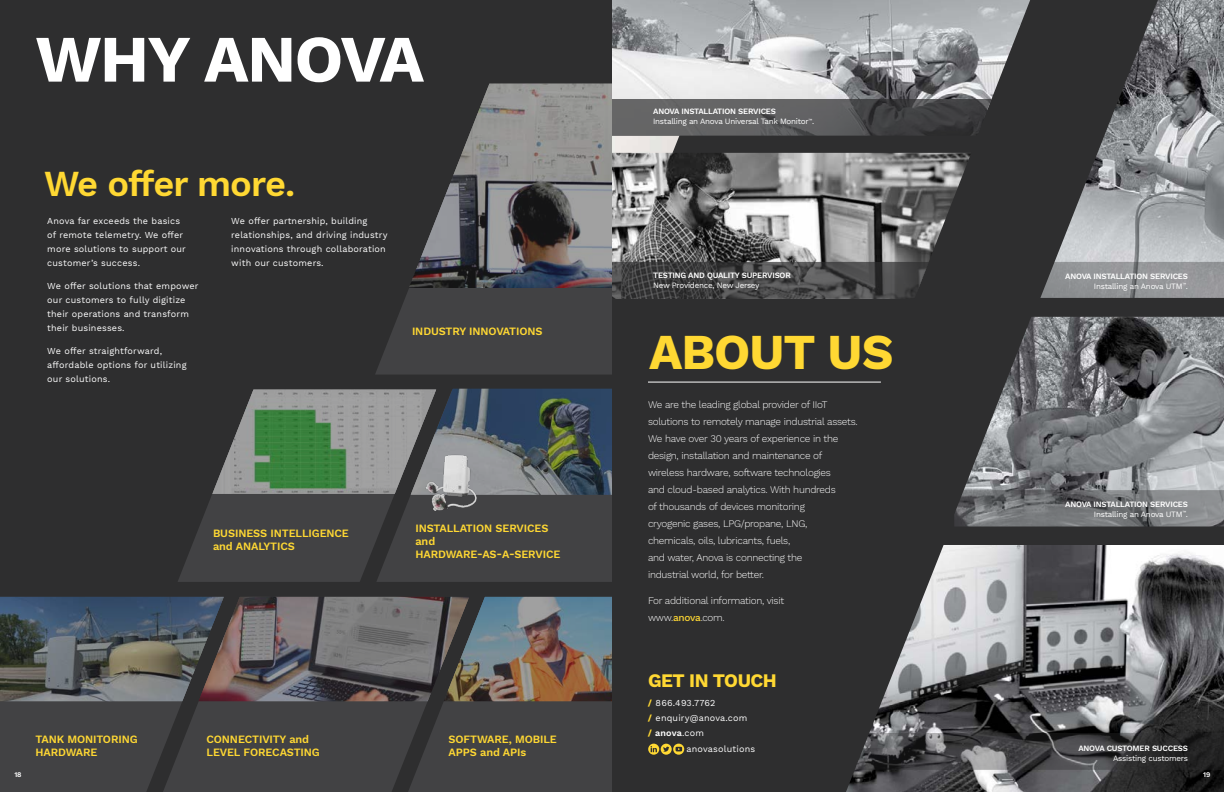
<style>
.page{position:relative;width:1224px;height:792px;background:#fff}
.page>*{position:absolute;margin:0;border:0;box-sizing:border-box;transform-origin:0 0}
.t1{font:700 66.3px "Work Sans";letter-spacing:-.025em;color:#fff}
.t2{font:700 49.3px "Work Sans";letter-spacing:-.02em;color:#ffd833}
.t3{font:600 36px "Work Sans";letter-spacing:-.035em;color:#ffd833}
.t4{font:700 18.8px "Work Sans";letter-spacing:-.025em;color:#ffd833}
.t5{font:600 11px/13px "Work Sans";letter-spacing:-.01em;color:#ffd833}
.t6{font:300 10px/17px "Work Sans";letter-spacing:-.025em;color:#fff}
.t7{font:9px/14px "Work Sans";letter-spacing:.02em;color:#fff}
.t8{font:600 8px/10px "Work Sans";letter-spacing:-.025em;color:#fff;text-align:right}
.t9{font:8px/10px "Work Sans";letter-spacing:-.03em;color:#fff}
.t10{font:600 7px "Work Sans";color:#fff}
.s1{font-weight:600}
.s2{font-weight:500;color:#ffd833}
.s3{font-weight:700;color:#ffd833}
.s4{font-weight:400}
</style>
<div class="page">
<div style="left:0;top:0;width:621px;height:792px;background:#2e2e2f"></div>
<div style="left:612px;top:0;width:612px;height:792px;background:#2e2e2f"></div>
<div style="left:224px;top:701px;width:184px;height:91px;background:#424244"></div>
<svg style="left:0;top:701px;width:224px;height:91px;background:#404042"></svg>
<svg style="left:408px;top:701px;width:204px;height:91px;background:#404042"></svg>
<svg style="left:178px;top:495px;width:198px;height:87px;background:#3f3f41"></svg>
<svg style="left:375px;top:288px;width:237px;height:87px;background:#404042"></svg>
<div style="left:376px;top:495px;width:236px;height:87px;background:#424244"></div>
<img style="left:612px;top:136px;width:68px;height:17px">
<img style="left:0;top:597px;width:612px;height:104px">
<svg style="left:409px;top:84px;width:203px;height:204px"></svg>
<svg style="left:212px;top:389px;width:400px;height:106px;background:#63736d"></svg>
<img style="left:423px;top:453px;width:57px;height:60px">
<hr style="left:648px;top:382px;width:233px;height:1px;background:#fff">
<svg style="left:648px;top:744px;width:36px;height:11px"></svg>
<img style="left:846px;top:545px;width:378px;height:247px">
<img style="left:964px;top:317px;width:260px;height:173px">
<svg style="left:854px;top:733px;width:370px;height:37px"></svg>
<svg style="left:954px;top:490px;width:270px;height:37px;background:#727477"></svg>
<img style="left:1054px;top:0;width:170px;height:262px">
<img style="left:612px;top:153px;width:359px;height:109px">
<img style="left:612px;top:0;width:418px;height:99px">
<svg style="left:1040px;top:262px;width:184px;height:36px;background:#8e9092"></svg>
<svg style="left:612px;top:262px;width:316px;height:37px"></svg>
<svg style="left:612px;top:99px;width:380px;height:37px"></svg>
<h1 class="t1" style="left:36px;top:21px;width:390px">WHY ANOVA</h1>
<h3 class="t3" style="left:44px;top:162px;width:253px">We offer more.</h3>
<p class="t7" style="left:47px;top:215px;width:140px">Anova far exceeds the basics of remote telemetry. We offer more solutions to support our customer’s success.</p>
<p class="t7" style="left:47px;top:280px;width:153px">We offer solutions that empower our customers to fully digitize their operations and transform their businesses.</p>
<p class="t7" style="left:47px;top:345px;width:141px">We offer straightforward, affordable options for utilizing our solutions.</p>
<p class="t7" style="left:231px;top:215px;width:158px">We offer partnership, building relationships, and driving industry innovations through collaboration with our customers.</p>
<p class="t5" style="left:412px;top:326px;width:132px">INDUSTRY INNOVATIONS</p>
<p class="t5" style="left:213px;top:528px;width:137px">BUSINESS INTELLIGENCE and ANALYTICS</p>
<p class="t5" style="left:415px;top:522px;width:146px">INSTALLATION SERVICES and<br>HARDWARE-AS-A-SERVICE</p>
<p class="t5" style="left:36px;top:733px;width:104px">TANK MONITORING<br>HARDWARE</p>
<p class="t5" style="left:207px;top:733px;width:115px">CONNECTIVITY and<br>LEVEL FORECASTING</p>
<p class="t5" style="left:449px;top:733px;width:110px">SOFTWARE, MOBILE<br>APPS and APIs</p>
<p class="t9" style="left:653px;top:107px;width:162px"><span class="s1">ANOVA INSTALLATION SERVICES<br></span>Installing an Anova Universal Tank Monitor<sup>™</sup>.</p>
<p class="t8" style="left:653px;top:271px;width:139px">TESTING AND QUALITY SUPERVISOR</p>
<p class="t9" style="left:653px;top:281px;width:108px">New Providence, New Jersey</p>
<h2 class="t2" style="left:649px;top:323px;width:246px">ABOUT US</h2>
<p class="t6" style="left:648px;top:396px;width:211px">We are the leading global provider of IIoT solutions to remotely manage industrial assets.<br>We have over 30 years of experience in the design, installation and maintenance of wireless hardware, software technologies<br>and cloud-based analytics. With hundreds<br>of thousands of devices monitoring<br>cryogenic gases, LPG/propane, LNG,<br>chemicals, oils, lubricants, fuels,<br>and water, Anova is connecting the<br>industrial world, for better.</p>
<p class="t6" style="left:648px;top:592px;width:138px">For additional information, visit www.<span class="s2">anova</span>.com.</p>
<h3 class="t4" style="left:648px;top:669px;width:130px">GET IN TOUCH</h3>
<p class="t7" style="left:648px;top:696px;width:101px;line-height:15px"><span class="s3">/</span> 866.493.7762<br><span class="s3">/</span> enquiry@anova.com <span class="s3">/</span> <span class="s1">anova</span>.com</p>
<p class="t7" style="left:687px;top:743px;width:70px">anovasolutions</p>
<p class="t8" style="left:1065px;top:271px;width:124px">ANOVA INSTALLATION SERVICES<br><span class="s4">Installing an Anova UTM</span><sup>™</sup><span class="s4">.</span></p>
<p class="t8" style="left:1065px;top:500px;width:124px">ANOVA INSTALLATION SERVICES<br><span class="s4">Installing an Anova UTM</span><sup>™</sup><span class="s4">.</span></p>
<p class="t8" style="left:1078px;top:744px;width:111px">ANOVA CUSTOMER SUCCESS</p>
<p class="t9" style="left:1113px;top:754px;width:76px">Assisting customers</p>
<p class="t10" style="left:14px;top:771px;width:9px">18</p>
<p class="t10" style="left:1203px;top:771px;width:9px">19</p>
</div>
